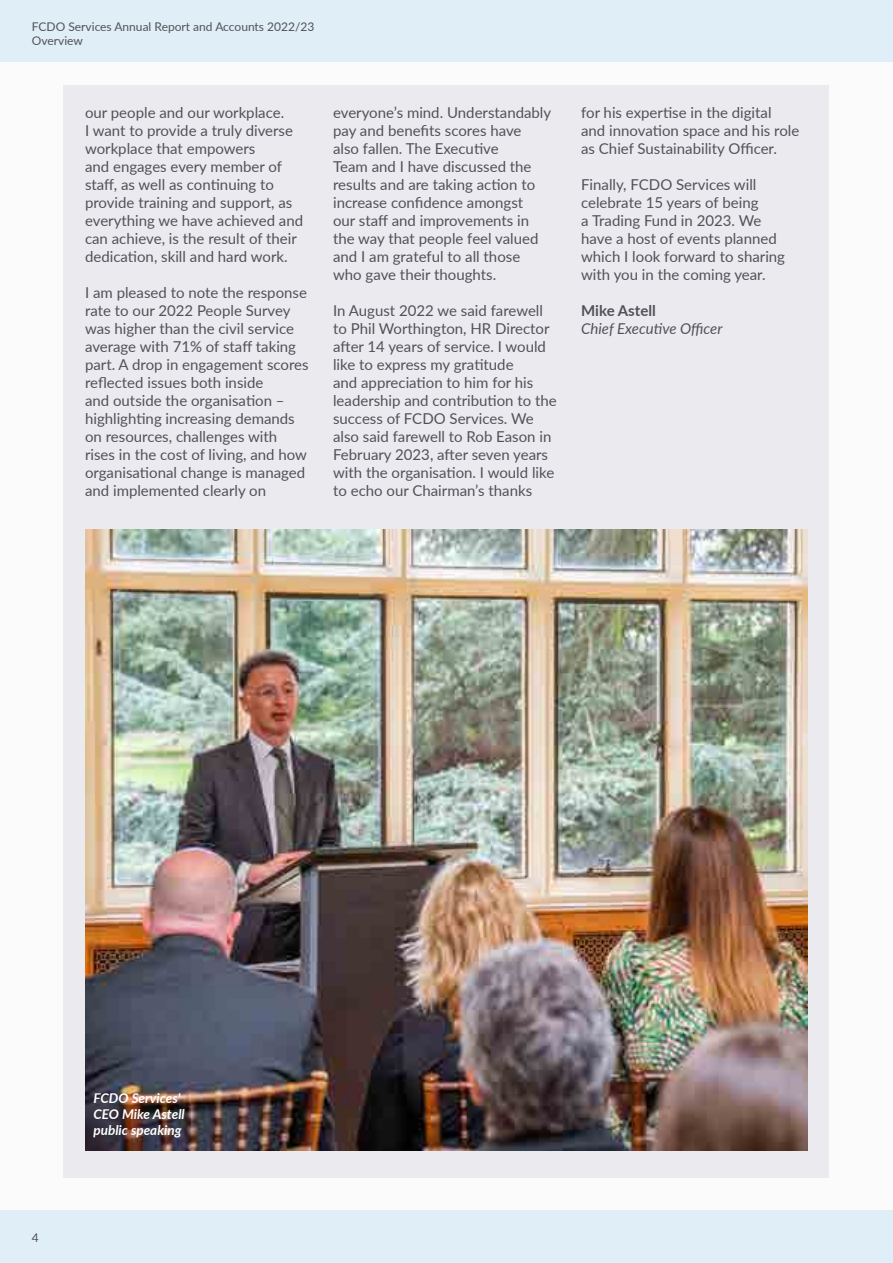
<style>
.page{position:relative;width:893px;height:1263px;background:#fbfbfc}
.page>*{position:absolute;margin:0;border:0;box-sizing:border-box;transform-origin:0 0}
._21_P_Body_Text{font:15px/18px "Lato";color:#515258}
._21_P_Persons_Positi{font:italic 15px "Lato";color:#515258}
._21_P_Persons_Name{font:700 15px "Lato";color:#515258}
._22_P_Image_Caption{font:italic 700 13.5px/16.2px "Lato";color:#fff}
.t1{font:12px/14.4px "Lato";color:#515258}
</style>
<div class="page">
<div style="left:64px;top:85px;width:765px;height:1093px;background:#eaeaef"></div>
<hr style="left:892px;top:108px;width:1px;height:146px;background:#36a7cf">
<img style="left:85px;top:529px;width:723px;height:621px">
<div style="left:0;top:0;width:893px;height:62px;background:#e0eef7"></div>
<div style="left:0;top:1210px;width:893px;height:53px;background:#e0eef7"></div>
<p class="t1" style="left:32px;top:19px;width:284px">FCDO Services Annual Report and Accounts 2022/23<br>Overview</p>
<p class="_21_P_Body_Text" style="left:85px;top:103px;width:201px">our people and our workplace.</p>
<p class="_21_P_Body_Text" style="left:85px;top:121px;width:220px">I want to provide a truly diverse workplace that empowers<br>and engages every member of staff, as well as continuing to provide training and support, as everything we have achieved and can achieve, is the result of their dedication, skill and hard work.</p>
<p class="_21_P_Body_Text" style="left:85px;top:283px;width:225px">I am pleased to note the response rate to our 2022 People Survey was higher than the civil service average with 71% of staff taking part. A drop in engagement scores reflected issues both inside<br>and outside the organisation – highlighting increasing demands on resources, challenges with rises in the cost of living, and how organisational change is managed and implemented clearly on</p>
<p class="_21_P_Body_Text" style="left:333px;top:103px;width:220px">everyone’s mind. Understandably pay and benefits scores have<br>also fallen. The Executive<br>Team and I have discussed the results and are taking action to increase confidence amongst<br>our staff and improvements in the way that people feel valued and I am grateful to all those who gave their thoughts.</p>
<p class="_21_P_Body_Text" style="left:333px;top:301px;width:225px">In August 2022 we said farewell to Phil Worthington, HR Director after 14 years of service. I would like to express my gratitude<br>and appreciation to him for his leadership and contribution to the success of FCDO Services. We also said farewell to Rob Eason in<br>February 2023, after seven years with the organisation. I would like to echo our Chairman’s thanks</p>
<p class="_21_P_Body_Text" style="left:581px;top:103px;width:220px">for his expertise in the digital and innovation space and his role as Chief Sustainability Officer.</p>
<p class="_21_P_Body_Text" style="left:581px;top:175px;width:205px">Finally, FCDO Services will celebrate 15 years of being<br>a Trading Fund in 2023. We have a host of events planned which I look forward to sharing with you in the coming year.</p>
<p class="_21_P_Persons_Name" style="left:581px;top:300px;width:76px">Mike Astell</p>
<p class="_21_P_Persons_Positi" style="left:581px;top:318px;width:143px">Chief Executive Officer</p>
<p class="t1" style="left:32px;top:1230px;width:8px">4</p>
<p class="_22_P_Image_Caption" style="left:94px;top:1089px;width:93px">FCDO Services'<br>CEO Mike Astell public speaking</p>
</div>
